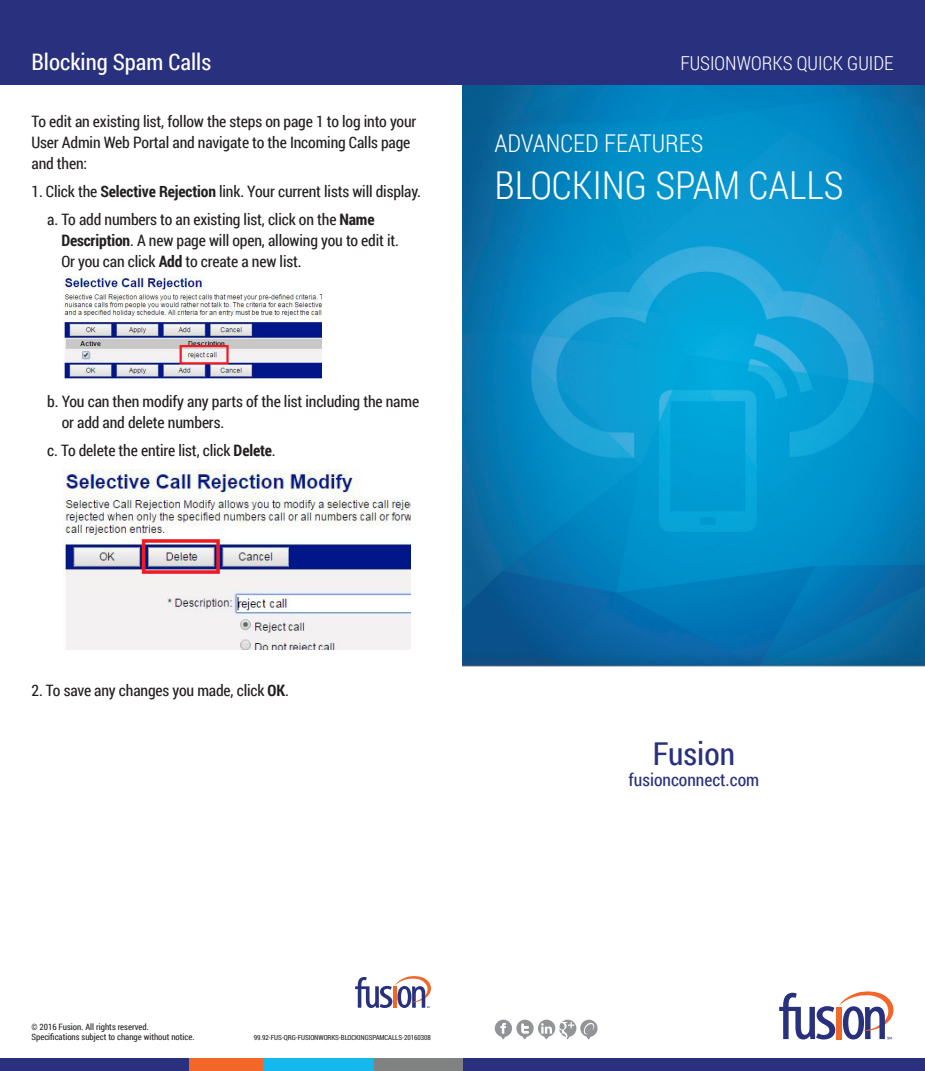
<style>
.page{position:relative;width:925px;height:1071px;background:#fff}
.page>*{position:absolute;margin:0;border:0;box-sizing:border-box;transform-origin:0 0}
.FUS_Case_Study{font:300 38.5px "Roboto Condensed";color:#fff}
.FUS_Case_Study-2{font:31.5px "Roboto Condensed";color:#29307d}
.FUS_Case_Study-3{font:300 24.5px "Roboto Condensed";color:#fff}
.FUS_Header_Blue{font:22.75px "Roboto Condensed";color:#fff}
.FUS_Case_Study-4{font:300 19.25px "Roboto Condensed";color:#fff}
.FUS_Case_Study-5{font:17.5px "Roboto Condensed";color:#29307d}
.FUS_Body_Copy{font:15.75px/21px "Roboto Condensed";letter-spacing:-.01em;color:#231f20}
.t1{font:8.75px/9.6px "Roboto Condensed";color:#231f20}
.FUS_Lit_Number{font:7px "Roboto Condensed";letter-spacing:-.01em;color:#231f20}
.s1{font-weight:700}
</style>
<div class="page">
<img style="left:462px;top:84px;width:463px;height:583px">
<div style="left:462px;top:0;width:463px;height:84px;background:#29307d"></div>
<div style="left:462px;top:1058px;width:463px;height:13px;background:#29307d"></div>
<svg style="left:779px;top:991px;width:114px;height:48px"></svg>
<svg style="left:495px;top:1020px;width:102px;height:20px"></svg>
<div style="left:0;top:0;width:462px;height:84px;background:#29307d"></div>
<div style="left:0;top:1058px;width:189px;height:13px;background:#29307d"></div>
<div style="left:189px;top:1058px;width:74px;height:13px;background:#f2662a"></div>
<div style="left:263px;top:1058px;width:111px;height:13px;background:#15b8ec"></div>
<div style="left:374px;top:1058px;width:88px;height:13px;background:#808181"></div>
<svg style="left:355px;top:976px;width:76px;height:32px"></svg>
<img style="left:63px;top:276px;width:258px;height:107px">
<img style="left:63px;top:470px;width:347px;height:179px">
<p class="FUS_Header_Blue" style="left:32px;top:46px;width:181px">Blocking Spam Calls</p>
<p class="FUS_Body_Copy" style="left:32px;top:110px;width:386px">To edit an existing list, follow the steps on page 1 to log into your<br>User Admin Web Portal and navigate to the Incoming Calls page and then:</p>
<p class="FUS_Body_Copy" style="left:32px;top:180px;width:391px">1. Click the <span class="s1">Selective Rejection</span> link. Your current lists will display.</p>
<p class="FUS_Body_Copy" style="left:61px;top:208px;width:339px;text-indent:-14px">a. To add numbers to an existing list, click on the <span class="s1">Name<br>Description</span>. A new page will open, allowing you to edit it.<br>Or you can click <span class="s1">Add</span> to create a new list.</p>
<p class="FUS_Body_Copy" style="left:62px;top:390px;width:359px;text-indent:-14px">b. You can then modify any parts of the list including the name or add and delete numbers.</p>
<p class="FUS_Body_Copy" style="left:47px;top:439px;width:230px">c. To delete the entire list, click <span class="s1">Delete</span>.</p>
<p class="FUS_Case_Study-4" style="left:680px;top:50px;width:215px">FUSIONWORKS QUICK GUIDE</p>
<p class="FUS_Case_Study-3" style="left:494px;top:127px;width:210px">ADVANCED FEATURES</p>
<p class="FUS_Case_Study" style="left:494px;top:158px;width:350px">BLOCKING SPAM CALLS</p>
<p class="FUS_Body_Copy" style="left:32px;top:679px;width:259px">2. To save any changes you made, click <span class="s1">OK</span>.</p>
<p class="FUS_Case_Study-2" style="left:653px;top:731px;width:84px">Fusion</p>
<p class="FUS_Case_Study-5" style="left:629px;top:767px;width:132px">fusionconnect.com</p>
<p class="t1" style="left:32px;top:1022px;width:165px">© 2016 Fusion. All rights reserved.<br>Specifications subject to change without notice.</p>
<p class="FUS_Lit_Number" style="left:254px;top:1032px;width:179px">99.92-FUS-QRG-FUSIONWORKS-BLOCKINGSPAMCALLS-20160308</p>
</div>
